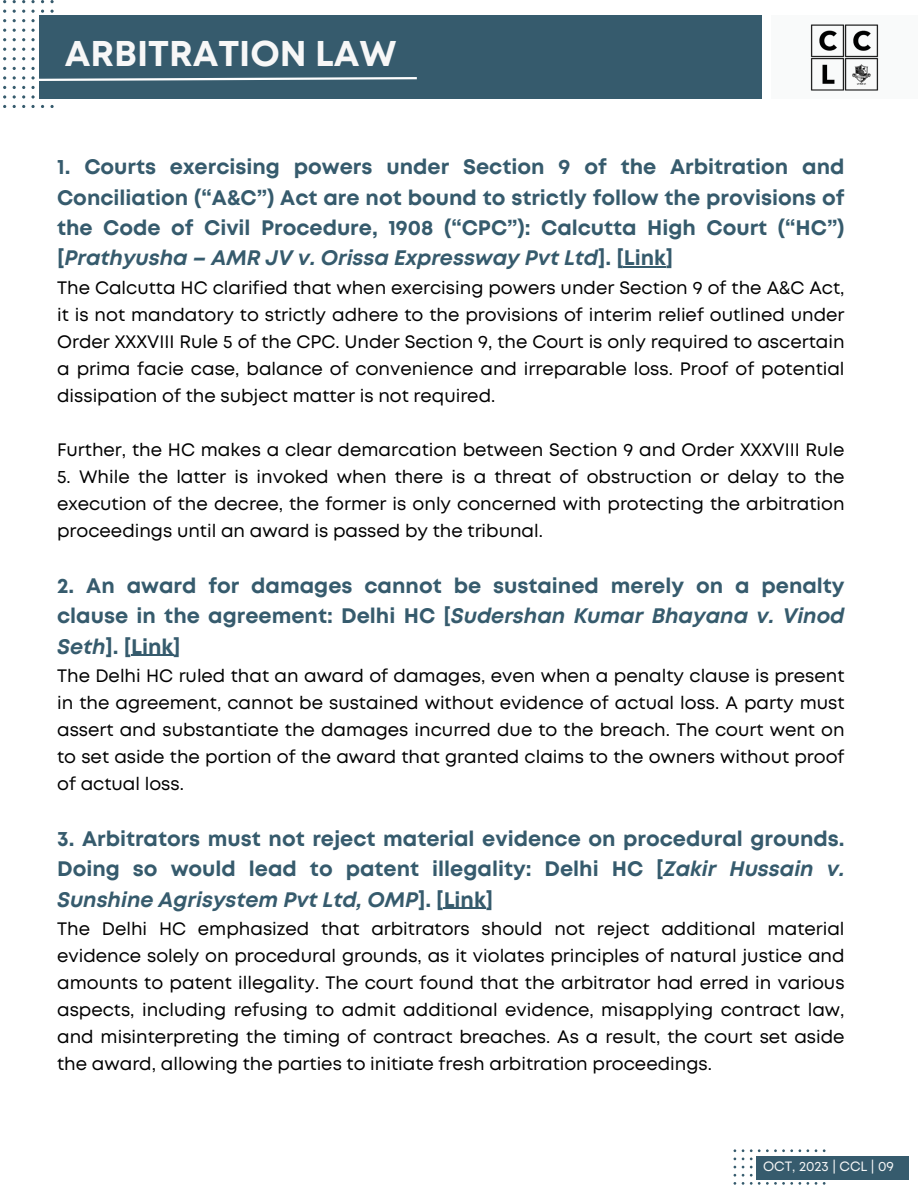
<style>
.page{position:relative;width:918px;height:1188px;background:#fff}
.page>*{position:absolute;margin:0;border:0;box-sizing:border-box;transform-origin:0 0}
.t1{font:700 35.7px "Mont";color:#f7f7f7}
.t2{font:700 21px/30.3px "Mont";color:#365b6d;text-align:justify}
.t3{font:18px/27px "Mont";color:#000;text-align:justify}
.t4{font:13.5px "Mont";color:#f7f7f7}
.s1{font-style:italic}
</style>
<div class="page">
<div style="left:39px;top:15px;width:722px;height:84px;background:#365b6d"></div>
<svg style="left:3px;top:0;width:414px;height:108px"></svg>
<svg style="left:734px;top:1149px;width:92px;height:36px"></svg>
<div style="left:756px;top:1157px;width:153px;height:23px;background:#365b6d"></div>
<hr style="left:624px;top:267px;width:42px;height:1px;background:#365b6d">
<hr style="left:131px;top:655px;width:42px;height:1px;background:#365b6d">
<hr style="left:444px;top:908px;width:42px;height:1px;background:#365b6d">
<div style="left:771px;top:15px;width:146px;height:84px;background:#f9fafa"></div>
<img style="left:810px;top:24px;width:69px;height:67px">
<p class="t1" style="left:65px;top:40px;width:334px">ARBITRATION LAW</p>
<p class="t2" style="left:57px;top:153px;width:789px">1. Courts exercising powers under Section 9 of the Arbitration and Conciliation (“A&amp;C”) Act are not bound to strictly follow the provisions of the Code of Civil Procedure, 1908 (“CPC”): Calcutta High Court (“HC”) [<span class="s1">Prathyusha – AMR JV v. Orissa Expressway Pvt Ltd</span>]. [Link]</p>
<p class="t3" style="left:57px;top:275px;width:789px">The Calcutta HC clarified that when exercising powers under Section 9 of the A&amp;C Act, it is not mandatory to strictly adhere to the provisions of interim relief outlined under Order XXXVIII Rule 5 of the CPC. Under Section 9, the Court is only required to ascertain a prima facie case, balance of convenience and irreparable loss. Proof of potential dissipation of the subject matter is not required.</p>
<p class="t3" style="left:57px;top:437px;width:789px">Further, the HC makes a clear demarcation between Section 9 and Order XXXVIII Rule</p>
<p class="t3" style="left:57px;top:464px;width:789px">5. While the latter is invoked when there is a threat of obstruction or delay to the execution of the decree, the former is only concerned with protecting the arbitration proceedings until an award is passed by the tribunal.</p>
<p class="t2" style="left:57px;top:572px;width:789px">2. An award for damages cannot be sustained merely on a penalty clause in the agreement: Delhi HC [<span class="s1">Sudershan Kumar Bhayana v. Vinod Seth</span>]. [Link]</p>
<p class="t3" style="left:57px;top:663px;width:789px">The Delhi HC ruled that an award of damages, even when a penalty clause is present in the agreement, cannot be sustained without evidence of actual loss. A party must assert and substantiate the damages incurred due to the breach. The court went on to set aside the portion of the award that granted claims to the owners without proof of actual loss.</p>
<p class="t2" style="left:57px;top:825px;width:789px">3. Arbitrators must not reject material evidence on procedural grounds.<br>Doing so would lead to patent illegality: Delhi HC [<span class="s1">Zakir Hussain v.<br>Sunshine Agrisystem Pvt Ltd, OMP</span>]. [Link]</p>
<p class="t3" style="left:57px;top:916px;width:789px">The Delhi HC emphasized that arbitrators should not reject additional material evidence solely on procedural grounds, as it violates principles of natural justice and amounts to patent illegality. The court found that the arbitrator had erred in various aspects, including refusing to admit additional evidence, misapplying contract law, and misinterpreting the timing of contract breaches. As a result, the court set aside the award, allowing the parties to initiate fresh arbitration proceedings.</p>
<p class="t4" style="left:763px;top:1161px;width:132px">OCT, 2023 | CCL | 09</p>
</div>
